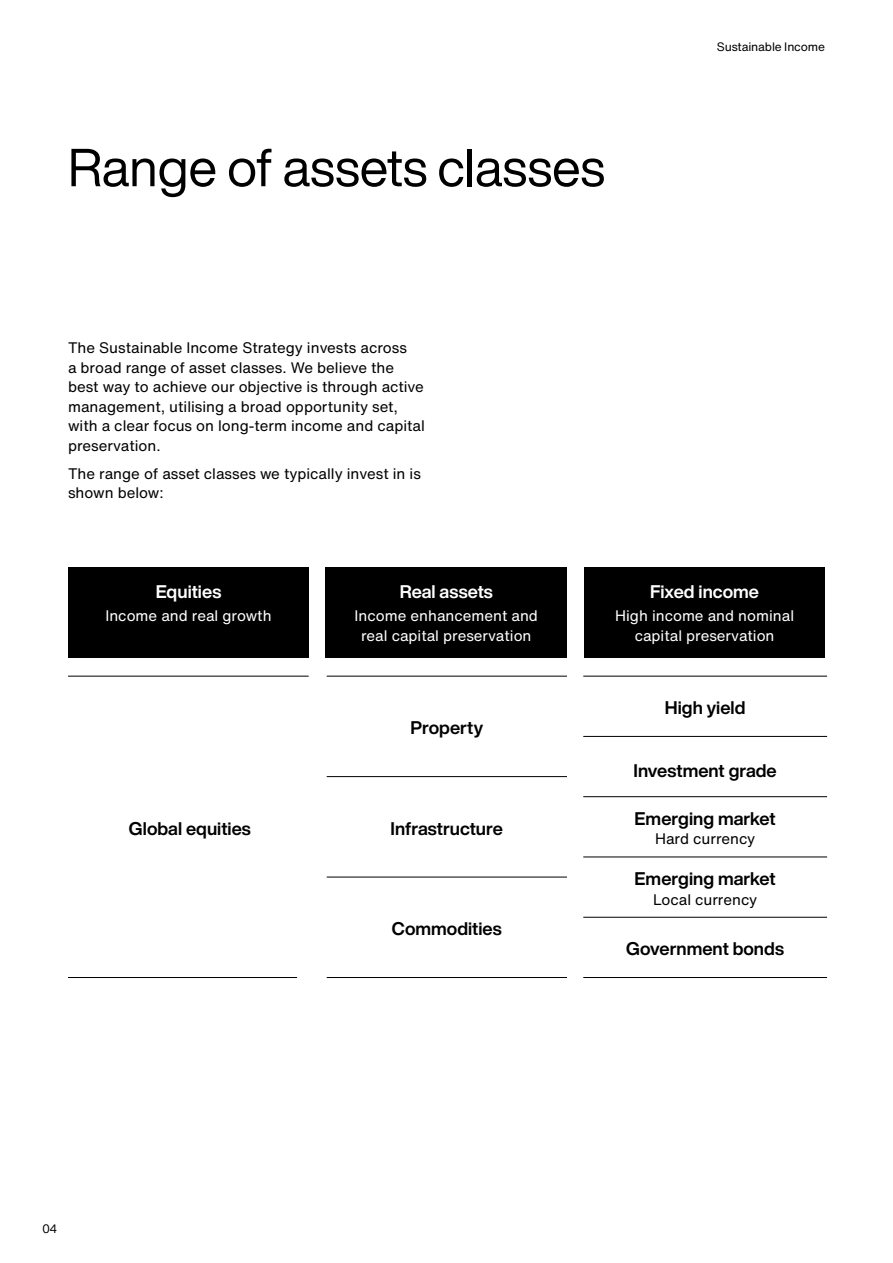
<style>
.page{position:relative;width:893px;height:1263px;background:#fff}
.page>*{position:absolute;margin:0;border:0;box-sizing:border-box;transform-origin:0 0}
.t1{font:52.5px "Helvetica Now Display";color:#000}
.t2{font:700 18px "Helvetica Now Display";color:#000}
.t3{font:700 18px "Helvetica Now Display";color:#fff}
.t4{font:15px/19.5px "Helvetica Now Text";color:#000}
.t5{font:15px/19.5px "Helvetica Now Text";color:#fff;text-align:center}
.t6{font:12px "Helvetica Now Text";letter-spacing:-.015em;color:#000}
.t7{font:12px "Helvetica Now Display";color:#000}
</style>
<div class="page">
<div style="left:68px;top:568px;width:241px;height:90px;background:#000"></div>
<div style="left:326px;top:568px;width:241px;height:90px;background:#000"></div>
<div style="left:584px;top:568px;width:241px;height:90px;background:#000"></div>
<hr style="left:68px;top:676px;width:241px;height:1px;background:#000">
<hr style="left:327px;top:676px;width:240px;height:1px;background:#000">
<hr style="left:583px;top:676px;width:244px;height:1px;background:#000">
<hr style="left:68px;top:977px;width:229px;height:1px;background:#000">
<hr style="left:327px;top:977px;width:240px;height:1px;background:#000">
<hr style="left:583px;top:977px;width:244px;height:1px;background:#000">
<hr style="left:327px;top:776px;width:240px;height:1px;background:#000">
<hr style="left:583px;top:796px;width:244px;height:1px;background:#000">
<hr style="left:583px;top:857px;width:244px;height:1px;background:#000">
<hr style="left:583px;top:736px;width:244px;height:1px;background:#000">
<hr style="left:327px;top:877px;width:240px;height:1px;background:#000">
<hr style="left:583px;top:917px;width:244px;height:1px;background:#000">
<h1 class="t1" style="left:68px;top:132px;width:538px">Range of assets classes</h1>
<p class="t6" style="left:717px;top:39px;width:110px">Sustainable Income</p>
<p class="t4" style="left:68px;top:338px;width:358px">The Sustainable Income Strategy invests across<br>a broad range of asset classes. We believe the best way to achieve our objective is through active management, utilising a broad opportunity set, with a clear focus on long-term income and capital preservation.</p>
<p class="t4" style="left:68px;top:464px;width:354px">The range of asset classes we typically invest in is shown below:</p>
<p class="t3" style="left:156px;top:579px;width:67px">Equities</p>
<p class="t5" style="left:105px;top:606px;width:168px">Income and real growth</p>
<p class="t3" style="left:400px;top:579px;width:95px">Real assets</p>
<p class="t5" style="left:355px;top:606px;width:185px">Income enhancement and real capital preservation</p>
<p class="t2" style="left:411px;top:716px;width:74px">Property</p>
<p class="t2" style="left:129px;top:816px;width:123px">Global equities</p>
<p class="t2" style="left:391px;top:816px;width:114px">Infrastructure</p>
<p class="t2" style="left:392px;top:916px;width:111px">Commodities</p>
<p class="t3" style="left:650px;top:579px;width:110px">Fixed income</p>
<p class="t5" style="left:615px;top:606px;width:180px">High income and nominal capital preservation</p>
<p class="t2" style="left:665px;top:695px;width:82px">High yield</p>
<p class="t2" style="left:633px;top:758px;width:145px">Investment grade</p>
<p class="t2" style="left:635px;top:806px;width:143px">Emerging market</p>
<p class="t4" style="left:655px;top:829px;width:102px">Hard currency</p>
<p class="t2" style="left:635px;top:866px;width:143px">Emerging market</p>
<p class="t4" style="left:653px;top:890px;width:106px">Local currency</p>
<p class="t2" style="left:626px;top:936px;width:159px">Government bonds</p>
<p class="t7" style="left:43px;top:1221px;width:16px">04</p>
</div>
